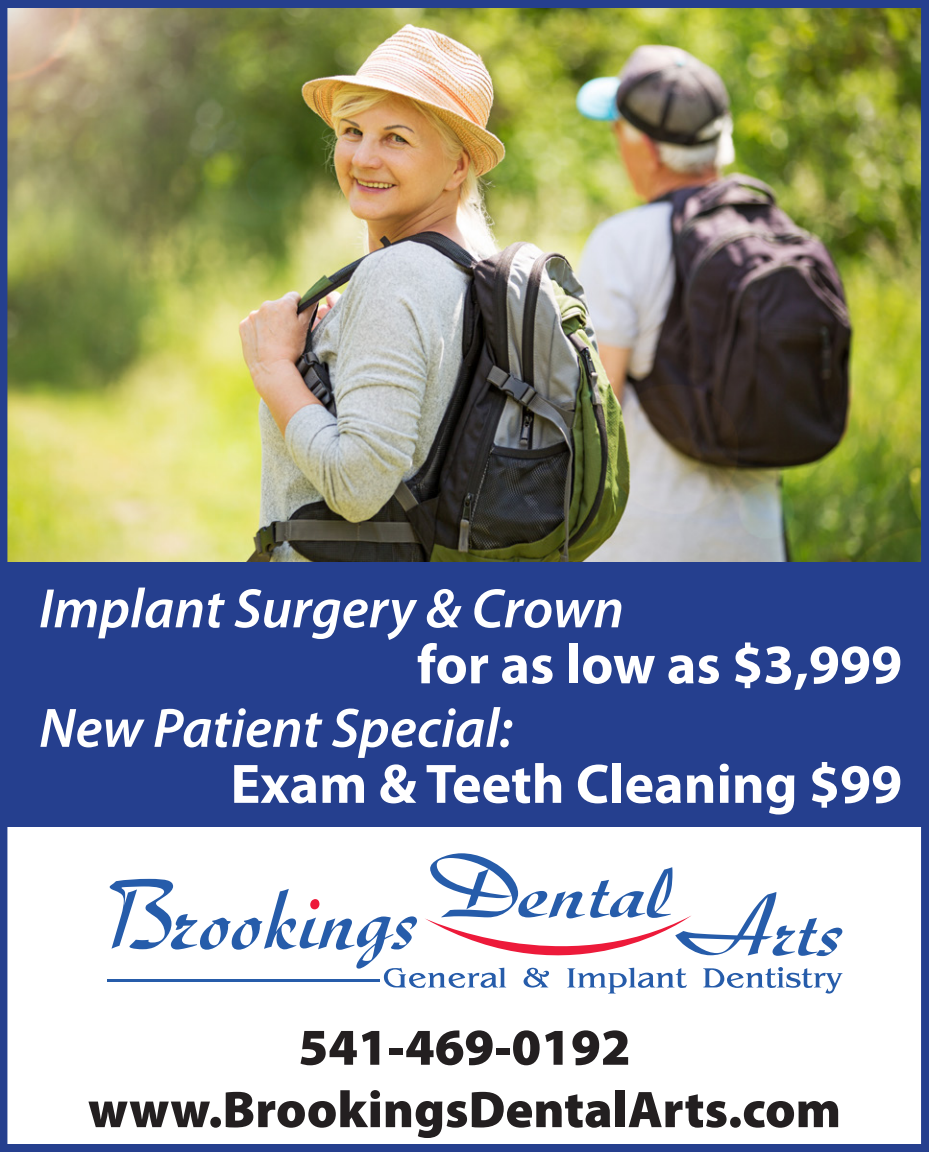
<style>
.page{position:relative;width:929px;height:1152px;background:#fff}
.page>*{position:absolute;margin:0;border:0;box-sizing:border-box;transform-origin:0 0}
.t1{font:italic 600 56px "Myriad Pro";color:#fff}
.t2{font:700 56px "Myriad Pro";color:#fff}
.t3{font:900 52px/62.4px "Myriad Pro";color:#231f20;text-align:center}
</style>
<div class="page">
<img style="left:9px;top:9px;width:910px;height:553px">
<svg style="left:110px;top:853px;width:732px;height:141px"></svg>
<hr style="left:107px;top:979px;width:272px;height:3px;background:#265caa">
<div style="left:0;top:0;width:928px;height:1152px;border:8px solid #253f8e"></div>
<div style="left:0;top:562px;width:928px;height:265px;background:#253f8e"></div>
<p class="t1" style="left:39px;top:588px;width:586px">Implant Surgery &amp; Crown</p>
<p class="t2" style="left:416px;top:642px;width:486px">for as low as $3,999</p>
<p class="t1" style="left:39px;top:707px;width:474px">New Patient Special:</p>
<p class="t2" style="left:230px;top:762px;width:673px">Exam &amp; Teeth Cleaning $99</p>
<p class="t3" style="left:88px;top:1020px;width:754px">541-469-0192 www.BrookingsDentalArts.com</p>
</div>
